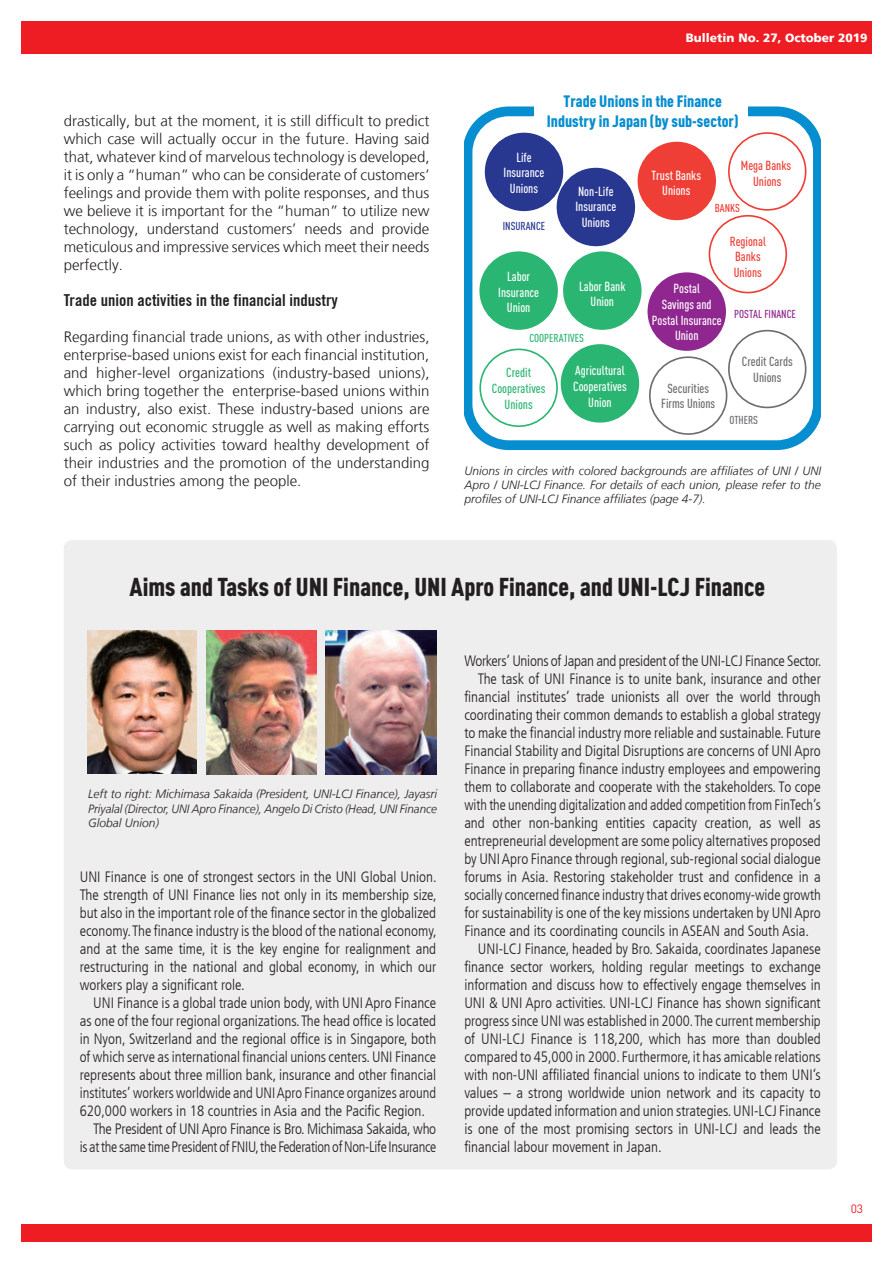
<style>
.page{position:relative;width:893px;height:1263px;background:#fff}
.page>*{position:absolute;margin:0;border:0;box-sizing:border-box;transform-origin:0 0}
.t1{font:900 25.5px "DIN Cond";color:#231f20}
.t2{font:700 condensed 16.5px "Trade Gothic No.20";color:#231f20}
.t3{font:900 16.2px/19.5px "DIN Cond";color:#068ed0;text-align:center}
.t4{font:300 condensed 15px/18px "Frutiger LT";color:#231f20;text-align:justify}
.t5{font:300 15px/18px "Frutiger LT";color:#231f20;text-align:justify}
.t6{font:300 condensed 15px "Frutiger LT";letter-spacing:-.02em;color:#231f20}
.t7{font:300 condensed 15px "Frutiger LT";letter-spacing:-.02em;color:#231f20;scale:.96 1}
.t8{font:300 condensed 15px "Frutiger LT";color:#231f20;scale:.95 1}
.t9{font:300 condensed 15px "Frutiger LT";color:#231f20;scale:.96 1}
.t10{font:500 13.05px/15.6px "DIN Cond";color:#fff;text-align:center}
.t11{font:500 13.05px/15.6px "DIN Cond";color:#6c6d70;text-align:center}
.t12{font:500 13.05px/15.6px "DIN Cond";color:#ee3e35;text-align:center}
.t13{font:500 13.05px/15.6px "DIN Cond";color:#2bb572;text-align:center}
.t14{font:italic 300 12px/14.4px "Frutiger LT";color:#231f20;text-align:justify}
.t15{font:900 12px "Frutiger LT";color:#fff}
.t16{font:12px "DIN Pro";color:#ee1d23}
.t17{font:500 11.4px "DIN Cond";color:#90268f}
.t18{font:500 11.4px "DIN Cond";color:#2bb572}
.t19{font:500 11.4px "DIN Cond";color:#283890}
.t20{font:500 11.4px "DIN Cond";color:#6c6d70}
.t21{font:500 11.4px "DIN Cond";color:#ee3e35}
</style>
<div class="page">
<div style="left:21px;top:21px;width:851px;height:33px;background:#ee1d23"></div>
<div style="left:21px;top:1224px;width:851px;height:18px;background:#ee1d23"></div>
<div style="left:64px;top:540px;width:773px;height:629px;background:#eeeeef;border-radius:9px"></div>
<svg style="left:464px;top:106px;width:357px;height:344px"></svg>
<div style="left:535px;top:90px;width:213px;height:40px;background:#fff"></div>
<div style="left:485px;top:133px;width:78px;height:78px;background:#283890;border-radius:50%"></div>
<div style="left:563px;top:251px;width:78px;height:79px;background:#2bb572;border-radius:50%"></div>
<div style="left:561px;top:344px;width:78px;height:79px;background:#2bb572;border-radius:50%"></div>
<div style="left:557px;top:168px;width:78px;height:78px;background:#283890;border-radius:50%"></div>
<div style="left:638px;top:142px;width:78px;height:78px;background:#ee3e35;border-radius:50%"></div>
<div style="left:647px;top:272px;width:79px;height:79px;background:#90268f;border-radius:50%"></div>
<svg style="left:709px;top:132px;width:97px;height:161px"></svg>
<svg style="left:649px;top:330px;width:157px;height:105px"></svg>
<div style="left:479px;top:251px;width:79px;height:79px;background:#2bb572;border-radius:50%"></div>
<svg style="left:479px;top:349px;width:79px;height:78px"></svg>
<img style="left:206px;top:630px;width:111px;height:144px">
<img style="left:326px;top:630px;width:110px;height:144px">
<img style="left:88px;top:630px;width:108px;height:143px">
<p class="t5" style="left:64px;top:112px;width:367px">drastically, but at the moment, it is still difficult to predict which case will actually occur in the future. Having said that, whatever kind of marvelous technology is developed, it is only a “human” who can be considerate of customers’ feelings and provide them with polite responses, and thus we believe it is important for the “human” to utilize new technology, understand customers’ needs and provide meticulous and impressive services which meet their needs perfectly.</p>
<p class="t2" style="left:64px;top:290px;width:276px">Trade union activities in the financial industry</p>
<p class="t5" style="left:64px;top:328px;width:367px">Regarding financial trade unions, as with other industries, enterprise-based unions exist for each financial institution, and higher-level organizations (industry-based unions), which bring together the enterprise-based unions within an industry, also exist. These industry-based unions are carrying out economic struggle as well as making efforts such as policy activities toward healthy development of their industries and the promotion of the understanding of their industries among the people.</p>
<p class="t15" style="left:686px;top:30px;width:183px">Bulletin No. 27, October 2019</p>
<p class="t3" style="left:547px;top:91px;width:193px">Trade Unions in the Finance<br>Industry in Japan (by sub-sector)</p>
<p class="t10" style="left:504px;top:149px;width:42px">Life<br>Insurance<br>Unions</p>
<p class="t19" style="left:503px;top:219px;width:44px">INSURANCE</p>
<p class="t10" style="left:498px;top:268px;width:42px">Labor<br>Insurance<br>Union</p>
<p class="t10" style="left:575px;top:183px;width:42px">Non-Life<br>Insurance<br>Unions</p>
<p class="t10" style="left:579px;top:278px;width:48px">Labor Bank<br>Union</p>
<p class="t18" style="left:529px;top:331px;width:56px">COOPERATIVES</p>
<p class="t13" style="left:492px;top:365px;width:55px">Credit<br>Cooperatives<br>Unions</p>
<p class="t10" style="left:573px;top:363px;width:55px">Agricultural<br>Cooperatives<br>Union</p>
<p class="t10" style="left:651px;top:167px;width:51px">Trust Banks<br>Unions</p>
<p class="t12" style="left:741px;top:158px;width:52px">Mega Banks<br>Unions</p>
<p class="t21" style="left:715px;top:201px;width:27px">BANKS</p>
<p class="t12" style="left:730px;top:233px;width:38px">Regional<br>Banks<br>Unions</p>
<p class="t10" style="left:652px;top:281px;width:71px">Postal<br>Savings and<br>Postal Insurance<br>Union</p>
<p class="t11" style="left:661px;top:380px;width:56px">Securities<br>Firms Unions</p>
<p class="t17" style="left:734px;top:307px;width:63px">POSTAL FINANCE</p>
<p class="t11" style="left:742px;top:353px;width:52px">Credit Cards<br>Unions</p>
<p class="t20" style="left:729px;top:413px;width:30px">OTHERS</p>
<p class="t14" style="left:464px;top:463px;width:358px">Unions in circles with colored backgrounds are affiliates of UNI / UNI Apro / UNI-LCJ Finance. For details of each union, please refer to the profiles of UNI-LCJ Finance affiliates (page 4-7).</p>
<h1 class="t1" style="left:130px;top:571px;width:637px">Aims and Tasks of UNI Finance, UNI Apro Finance, and UNI-LCJ Finance</h1>
<p class="t14" style="left:88px;top:787px;width:350px">Left to right: Michimasa Sakaida (President, UNI-LCJ Finance), Jayasri Priyalal (Director, UNI Apro Finance), Angelo Di Cristo (Head, UNI Finance Global Union)</p>
<p class="t4" style="left:80px;top:868px;width:359px">UNI Finance is one of strongest sectors in the UNI Global Union.<br>The strength of UNI Finance lies not only in its membership size, but also in the important role of the finance sector in the globalized economy. The finance industry is the blood of the national economy, and at the same time, it is the key engine for realignment and restructuring in the national and global economy, in which our workers play a significant role.</p>
<p class="t4" style="left:93px;top:994px;width:344px">UNI Finance is a global trade union body, with UNI Apro Finance</p>
<p class="t4" style="left:80px;top:1012px;width:358px">as one of the four regional organizations. The head office is located</p>
<p class="t4" style="left:80px;top:1030px;width:358px">in Nyon, Switzerland and the regional office is in Singapore, both</p>
<p class="t4" style="left:80px;top:1048px;width:358px">of which serve as international financial unions centers. UNI Finance</p>
<p class="t4" style="left:80px;top:1066px;width:358px">represents about three million bank, insurance and other financial</p>
<p class="t9" style="left:80px;top:1084px;width:373px">institutes’ workers worldwide and UNI Apro Finance organizes around</p>
<p class="t4" style="left:80px;top:1102px;width:347px">620,000 workers in 18 countries in Asia and the Pacific Region.</p>
<p class="t6" style="left:93px;top:1120px;width:344px">The President of UNI Apro Finance is Bro. Michimasa Sakaida, who</p>
<p class="t7" style="left:80px;top:1138px;width:373px">is at the same time President of FNIU, the Federation of Non-Life Insurance</p>
<p class="t6" style="left:464px;top:652px;width:358px">Workers’ Unions of Japan and president of the UNI-LCJ Finance Sector.</p>
<p class="t4" style="left:478px;top:670px;width:344px">The task of UNI Finance is to unite bank, insurance and other</p>
<p class="t4" style="left:464px;top:688px;width:358px">financial institutes’ trade unionists all over the world through</p>
<p class="t4" style="left:464px;top:706px;width:358px">coordinating their common demands to establish a global strategy</p>
<p class="t4" style="left:464px;top:724px;width:358px">to make the financial industry more reliable and sustainable. Future</p>
<p class="t4" style="left:464px;top:742px;width:358px">Financial Stability and Digital Disruptions are concerns of UNI Apro</p>
<p class="t4" style="left:464px;top:760px;width:358px">Finance in preparing finance industry employees and empowering</p>
<p class="t4" style="left:464px;top:778px;width:358px">them to collaborate and cooperate with the stakeholders. To cope</p>
<p class="t8" style="left:464px;top:796px;width:377px">with the unending digitalization and added competition from FinTech’s</p>
<p class="t4" style="left:464px;top:814px;width:358px">and other non-banking entities capacity creation, as well as</p>
<p class="t4" style="left:464px;top:832px;width:358px">entrepreneurial development are some policy alternatives proposed</p>
<p class="t4" style="left:464px;top:850px;width:358px">by UNI Apro Finance through regional, sub-regional social dialogue</p>
<p class="t4" style="left:464px;top:868px;width:358px">forums in Asia. Restoring stakeholder trust and confidence in a</p>
<p class="t4" style="left:464px;top:886px;width:358px">socially concerned finance industry that drives economy-wide growth</p>
<p class="t4" style="left:464px;top:904px;width:358px">for sustainability is one of the key missions undertaken by UNI Apro</p>
<p class="t4" style="left:464px;top:922px;width:346px">Finance and its coordinating councils in ASEAN and South Asia.</p>
<p class="t4" style="left:478px;top:940px;width:344px">UNI-LCJ Finance, headed by Bro. Sakaida, coordinates Japanese</p>
<p class="t4" style="left:464px;top:958px;width:358px">finance sector workers, holding regular meetings to exchange</p>
<p class="t4" style="left:464px;top:976px;width:358px">information and discuss how to effectively engage themselves in</p>
<p class="t4" style="left:464px;top:994px;width:358px">UNI &amp; UNI Apro activities. UNI-LCJ Finance has shown significant</p>
<p class="t4" style="left:464px;top:1012px;width:358px">progress since UNI was established in 2000. The current membership</p>
<p class="t4" style="left:464px;top:1030px;width:358px">of UNI-LCJ Finance is 118,200, which has more than doubled</p>
<p class="t4" style="left:464px;top:1048px;width:358px">compared to 45,000 in 2000. Furthermore, it has amicable relations</p>
<p class="t4" style="left:464px;top:1066px;width:358px">with non-UNI affiliated financial unions to indicate to them UNI’s</p>
<p class="t4" style="left:464px;top:1084px;width:358px">values – a strong worldwide union network and its capacity to</p>
<p class="t4" style="left:464px;top:1102px;width:358px">provide updated information and union strategies. UNI-LCJ Finance</p>
<p class="t4" style="left:464px;top:1120px;width:358px">is one of the most promising sectors in UNI-LCJ and leads the</p>
<p class="t4" style="left:464px;top:1138px;width:199px">financial labour movement in Japan.</p>
<p class="t16" style="left:851px;top:1201px;width:14px">03</p>
</div>
